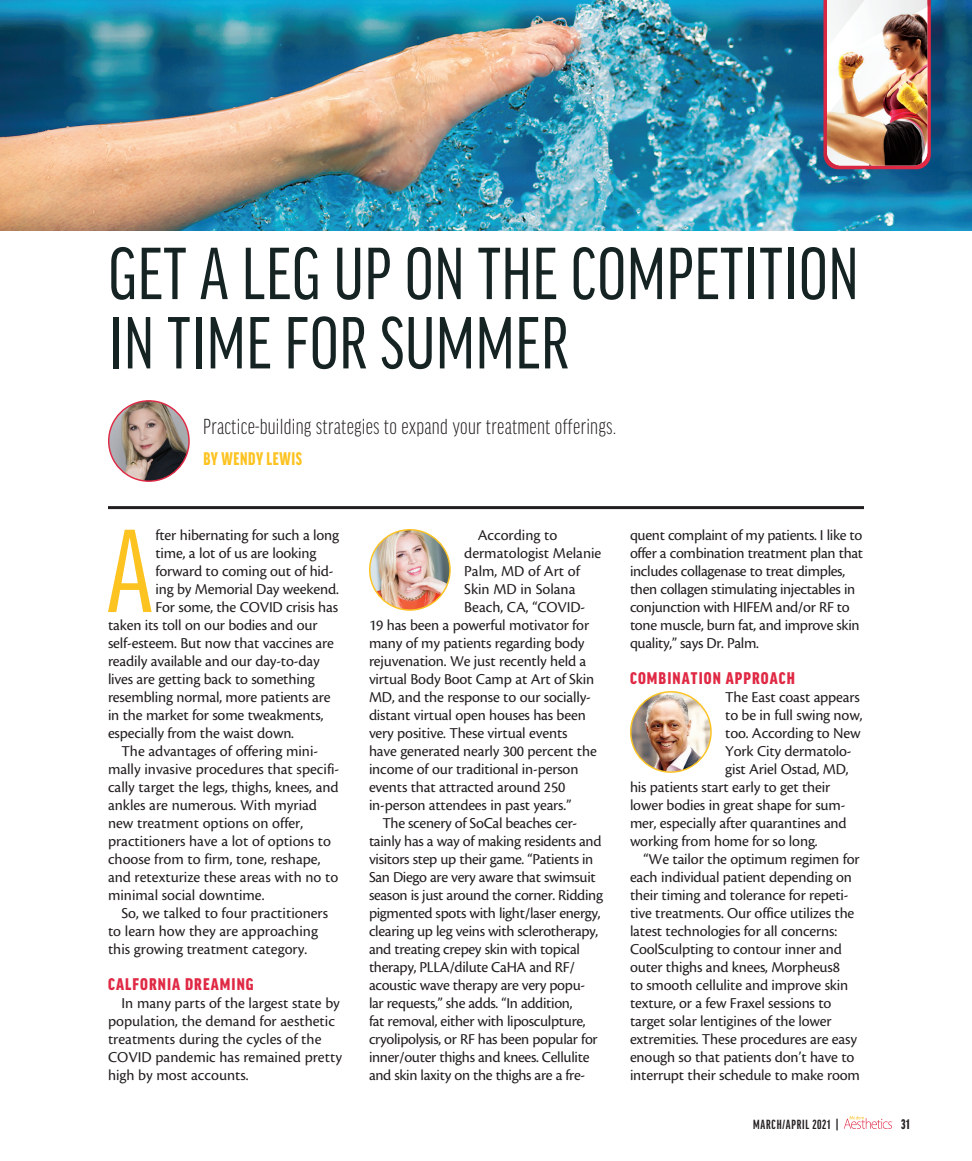
<style>
.page{position:relative;width:972px;height:1161px;background:#fff}
.page>*{position:absolute;margin:0;border:0;box-sizing:border-box;transform-origin:0 0}
.body_first{font:126px "Good Headline Pro X Cond News";color:#fcc321}
.headline{font:78.75px/69.3px "Good Headline Pro X Cond News";letter-spacing:.01em;color:#152323}
.deck{font:300 extra-condensed 23.25px "Good Headline Pro";letter-spacing:.01em;color:#231f20}
.author{font:900 extra-condensed 19.5px "Good Headline Pro";letter-spacing:.03em;color:#fcc321}
.subhead{font:900 condensed 18px "Good Headline Pro";letter-spacing:.06em;color:#e02944}
.body{font:15.75px/18px "Cronos Pro";letter-spacing:-.01em;color:#231f20}
.body_first-2{font:15.75px "Cronos Pro";letter-spacing:-.01em;color:#231f20}
.t1{font:900 14.85px "Good Headline Pro Comp";color:#231f20;scale:1.11 1}
.t2{font:700 14.1px "Good Headline Pro Comp";letter-spacing:.05em;color:#231f20;scale:1.11 1}
</style>
<div class="page">
<svg style="left:844px;top:1116px;width:49px;height:13px"></svg>
<hr style="left:108px;top:506px;width:756px;height:3px;background:#231f20">
<img style="left:109px;top:401px;width:80px;height:80px;border-radius:40px">
<div style="left:108px;top:400px;width:82px;height:82px;border:1px solid #e02944;border-radius:50%"></div>
<img style="left:0;top:0;width:972px;height:231px">
<img style="left:370px;top:530px;width:80px;height:80px;border-radius:40px">
<div style="left:369px;top:529px;width:82px;height:82px;border:1px solid #fcc321;border-radius:50%"></div>
<img style="left:631px;top:692px;width:80px;height:80px;border-radius:40px">
<div style="left:630px;top:691px;width:82px;height:82px;border:1px solid #fcc321;border-radius:50%"></div>
<img style="left:824px;top:0;width:120px;height:169px">
<p class="headline" style="left:108px;top:240px;width:752px">GET A LEG UP ON THE COMPETITION<br>IN TIME FOR SUMMER</p>
<p class="deck" style="left:203px;top:415px;width:415px">Practice-building strategies to expand your treatment offerings.</p>
<p class="author" style="left:203px;top:449px;width:100px">BY WENDY LEWIS</p>
<p class="body_first" style="left:107px;top:509px;width:48px">A</p>
<p class="body_first-2" style="left:156px;top:526px;width:185px">fter hibernating for such a long</p>
<p class="body_first-2" style="left:156px;top:544px;width:162px">time, a lot of us are looking</p>
<p class="body_first-2" style="left:156px;top:562px;width:180px">forward to coming out of hid-</p>
<p class="body_first-2" style="left:156px;top:580px;width:185px">ing by Memorial Day weekend.</p>
<p class="body_first-2" style="left:156px;top:598px;width:184px">For some, the COVID crisis has</p>
<p class="body_first-2" style="left:108px;top:616px;width:211px">taken its toll on our bodies and our</p>
<p class="body_first-2" style="left:108px;top:634px;width:227px">self-esteem. But now that vaccines are</p>
<p class="body_first-2" style="left:108px;top:652px;width:213px">readily available and our day-to-day</p>
<p class="body_first-2" style="left:108px;top:670px;width:208px">lives are getting back to something</p>
<p class="body_first-2" style="left:108px;top:688px;width:224px">resembling normal, more patients are</p>
<p class="body_first-2" style="left:108px;top:706px;width:217px">in the market for some tweakments,</p>
<p class="body_first-2" style="left:108px;top:724px;width:188px">especially from the waist down.</p>
<p class="body" style="left:108px;top:742px;width:233px;text-indent:14px">The advantages of offering mini&shy;mally invasive procedures that specifi&shy;cally target the legs, thighs, knees, and ankles are numerous. With myriad new treatment options on offer, practitioners have a lot of options to choose from to firm, tone, reshape, and retexturize these areas with no to minimal social downtime.</p>
<p class="body" style="left:108px;top:904px;width:222px;text-indent:14px">So, we talked to four practitioners to learn how they are approaching this growing treatment category.</p>
<p class="subhead" style="left:108px;top:976px;width:147px">CALFORNIA DREAMING</p>
<p class="body" style="left:108px;top:994px;width:236px;text-indent:14px">In many parts of the largest state by population, the demand for aesthetic treatments during the cycles of the COVID pandemic has remained pretty high by most accounts.</p>
<p class="body" style="left:478px;top:526px;width:81px">According to</p>
<p class="body" style="left:464px;top:544px;width:139px">dermatologist Melanie</p>
<p class="body" style="left:464px;top:562px;width:117px">Palm, MD of Art of</p>
<p class="body" style="left:464px;top:580px;width:113px">Skin MD in Solana</p>
<p class="body" style="left:464px;top:598px;width:122px">Beach, CA, “COVID-</p>
<p class="body" style="left:369px;top:616px;width:222px">19 has been a powerful motivator for</p>
<p class="body" style="left:369px;top:634px;width:217px">many of my patients regarding body</p>
<p class="body" style="left:369px;top:652px;width:219px">rejuvenation. We just recently held a</p>
<p class="body" style="left:369px;top:670px;width:227px">virtual Body Boot Camp at Art of Skin</p>
<p class="body" style="left:369px;top:688px;width:224px">MD, and the response to our socially-</p>
<p class="body" style="left:369px;top:706px;width:218px">distant virtual open houses has been</p>
<p class="body" style="left:369px;top:724px;width:200px">very positive. These virtual events</p>
<p class="body" style="left:369px;top:742px;width:229px">have generated nearly 300 percent the</p>
<p class="body" style="left:369px;top:760px;width:211px">income of our traditional in-person</p>
<p class="body" style="left:369px;top:778px;width:198px">events that attracted around 250</p>
<p class="body" style="left:369px;top:796px;width:204px">in-person attendees in past years.”</p>
<p class="body" style="left:369px;top:814px;width:235px;text-indent:14px">The scenery of SoCal beaches cer&shy;tainly has a way of making residents and visitors step up their game. “Patients in San Diego are very aware that swimsuit season is just around the corner. Ridding pigmented spots with light/laser energy, clearing up leg veins with sclerotherapy, and treating crepey skin with topical therapy, PLLA/dilute CaHA and RF/ acoustic wave therapy are very popu&shy;lar requests,” she adds. “In addition,<br>fat removal, either with liposculpture, cryolipolysis, or RF has been popular for inner/outer thighs and knees. Cellulite and skin laxity on the thighs are a fre-</p>
<p class="body" style="left:630px;top:526px;width:235px">quent complaint of my patients. I like to offer a combination treatment plan that includes collagenase to treat dimples, then collagen stimulating injectables in conjunction with HIFEM and/or RF to tone muscle, burn fat, and improve skin quality,” says Dr. Palm.</p>
<p class="subhead" style="left:630px;top:670px;width:166px">COMBINATION APPROACH</p>
<p class="body" style="left:725px;top:688px;width:136px">The East coast appears</p>
<p class="body" style="left:725px;top:706px;width:139px">to be in full swing now,</p>
<p class="body" style="left:725px;top:724px;width:137px">too. According to New</p>
<p class="body" style="left:725px;top:742px;width:128px">York City dermatolo-</p>
<p class="body" style="left:725px;top:760px;width:125px">gist Ariel Ostad, MD,</p>
<p class="body" style="left:630px;top:778px;width:202px">his patients start early to get their</p>
<p class="body" style="left:630px;top:796px;width:217px">lower bodies in great shape for sum-</p>
<p class="body" style="left:630px;top:814px;width:218px">mer, especially after quarantines and</p>
<p class="body" style="left:630px;top:832px;width:189px">working from home for so long.</p>
<p class="body" style="left:630px;top:850px;width:232px;text-indent:14px">“We tailor the optimum regimen for each individual patient depending on their timing and tolerance for repeti&shy;tive treatments. Our office utilizes the latest technologies for all concerns:<br>CoolSculpting to contour inner and outer thighs and knees, Morpheus8<br>to smooth cellulite and improve skin texture, or a few Fraxel sessions to target solar lentigines of the lower extremities. These procedures are easy enough so that patients don’t have to interrupt their schedule to make room</p>
<p class="t2" style="left:753px;top:1117px;width:78px">MARCH/APRIL 2021 |</p>
<p class="t1" style="left:901px;top:1117px;width:9px">31</p>
</div>
